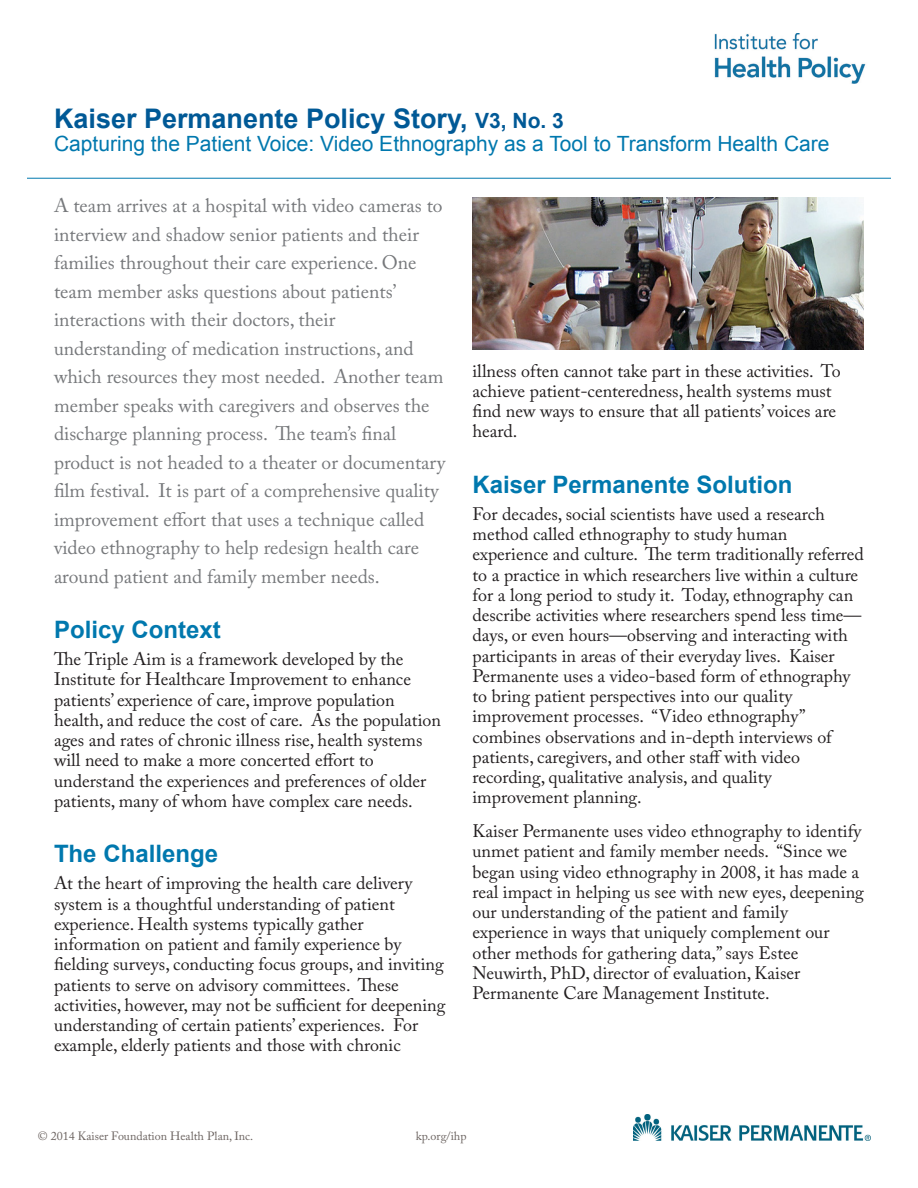
<style>
.page{position:relative;width:918px;height:1188px;background:#fff}
.page>*{position:absolute;margin:0;border:0;box-sizing:border-box;transform-origin:0 0}
.Headline{font:700 27px "Arial";color:#005996}
.Subhead_KP_Blue{font:700 24px "Arial";color:#0078ae}
.Headline-2{font:21px "Arial";color:#0078ae}
.Intro{font:19.5px/28.5px "Adobe Caslon Pro";color:#76787b}
.Body{font:18px/20.2px "Adobe Caslon Pro";color:#231f20}
.t1{font:12px "Adobe Caslon Pro";color:#6b6360}
.s1{font-size:21px}
</style>
<div class="page">
<img style="left:633px;top:1114px;width:238px;height:27px">
<img style="left:714px;top:34px;width:152px;height:50px">
<hr style="left:27px;top:178px;width:864px;height:1px;background:#0078ae">
<img style="left:472px;top:198px;width:392px;height:151px">
<p class="Headline" style="left:54px;top:100px;width:511px">Kaiser Permanente Policy Story, <span class="s1">V3, No. 3</span></p>
<p class="Headline-2" style="left:54px;top:130px;width:777px">Capturing the Patient Voice: Video Ethnography as a Tool to Transform Health Care</p>
<p class="Intro" style="left:54px;top:191px;width:393px">A team arrives at a hospital with video cameras to interview and shadow senior patients and their families throughout their care experience. One team member asks questions about patients’ interactions with their doctors, their understanding of medication instructions, and which resources they most needed. Another team member speaks with caregivers and observes the discharge planning process. The team’s final product is not headed to a theater or documentary film festival. It is part of a comprehensive quality improvement effort that uses a technique called video ethnography to help redesign health care around patient and family member needs.</p>
<p class="Subhead_KP_Blue" style="left:54px;top:614px;width:168px">Policy Context</p>
<p class="Body" style="left:54px;top:649px;width:388px">The Triple Aim is a framework developed by the Institute for Healthcare Improvement to enhance patients’ experience of care, improve population health, and reduce the cost of care. As the population ages and rates of chronic illness rise, health systems will need to make a more concerted effort to understand the experiences and preferences of older patients, many of whom have complex care needs.</p>
<p class="Subhead_KP_Blue" style="left:54px;top:838px;width:166px">The Challenge</p>
<p class="Body" style="left:54px;top:873px;width:393px">At the heart of improving the health care delivery system is a thoughtful understanding of patient experience. Health systems typically gather information on patient and family experience by fielding surveys, conducting focus groups, and inviting patients to serve on advisory committees. These activities, however, may not be sufficient for deepening understanding of certain patients’ experiences. For example, elderly patients and those with chronic</p>
<p class="Body" style="left:472px;top:360px;width:370px">illness often cannot take part in these activities. To achieve patient-centeredness, health systems must find new ways to ensure that all patients’ voices are heard.</p>
<p class="Subhead_KP_Blue" style="left:472px;top:469px;width:322px">Kaiser Permanente Solution</p>
<p class="Body" style="left:472px;top:504px;width:393px">For decades, social scientists have used a research method called ethnography to study human experience and culture. The term traditionally referred to a practice in which researchers live within a culture for a long period to study it. Today, ethnography can describe activities where researchers spend less time— days, or even hours—observing and interacting with participants in areas of their everyday lives. Kaiser Permanente uses a video-based form of ethnography to bring patient perspectives into our quality improvement processes. “Video ethnography” combines observations and in-depth interviews of patients, caregivers, and other staff with video recording, qualitative analysis, and quality improvement planning.</p>
<p class="Body" style="left:472px;top:821px;width:393px">Kaiser Permanente uses video ethnography to identify unmet patient and family member needs. “Since we began using video ethnography in 2008, it has made a real impact in helping us see with new eyes, deepening our understanding of the patient and family experience in ways that uniquely complement our other methods for gathering data,” says Estee Neuwirth, PhD, director of evaluation, Kaiser Permanente Care Management Institute.</p>
<p class="t1" style="left:38px;top:1129px;width:217px">© 2014 Kaiser Foundation Health Plan, Inc.</p>
<p class="t1" style="left:416px;top:1129px;width:52px">kp.org/ihp</p>
</div>
